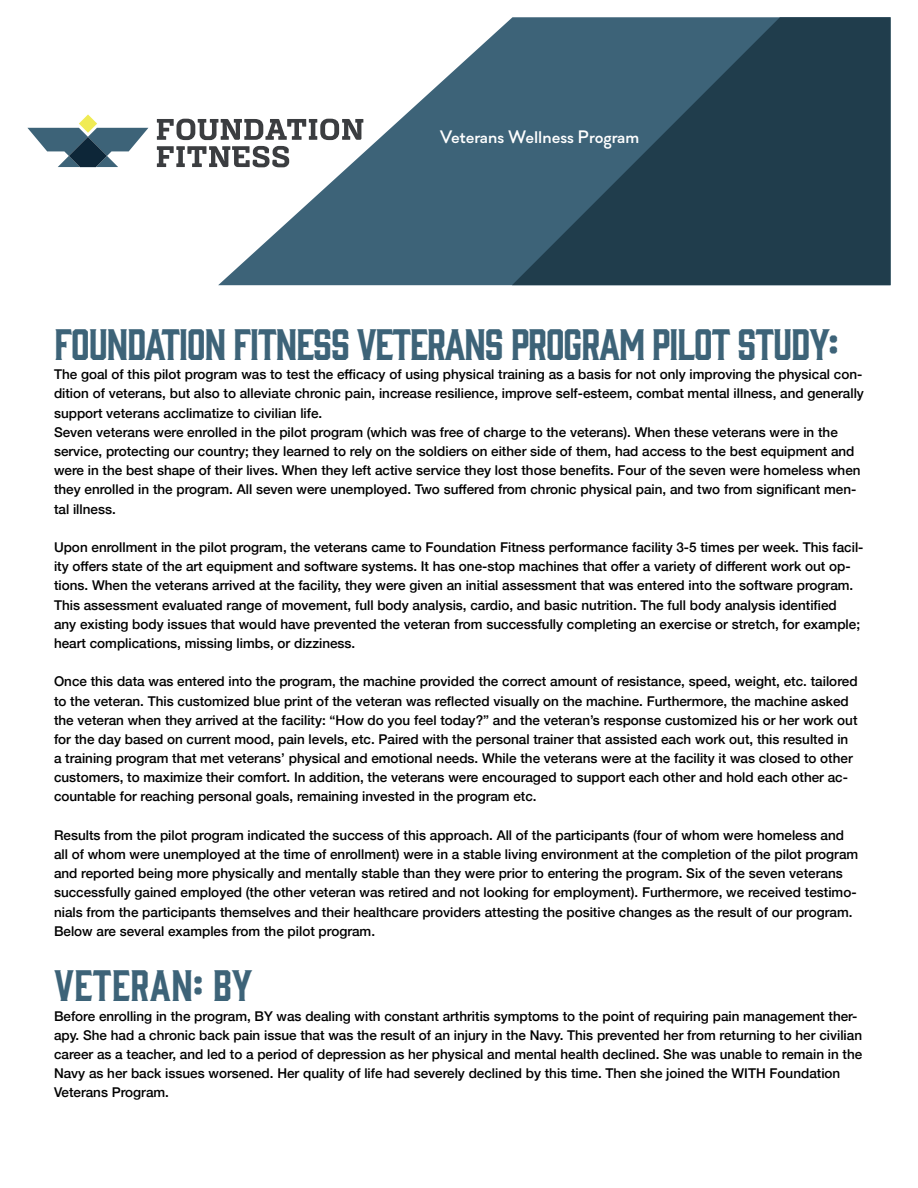
<style>
.page{position:relative;width:918px;height:1188px;background:#fff}
.page>*{position:absolute;margin:0;border:0;box-sizing:border-box;transform-origin:0 0}
.t1{font:40.5px "Gin";letter-spacing:-.04em;color:#3d6378}
.t2{font:40.5px "Gin";color:#3d6378}
.t3{font:500 18px "Soin Sans Pro";color:#fff}
.t4{font:500 13.5px/19.2px "Helvetica Neue";color:#000}
</style>
<div class="page">
<svg style="left:157px;top:119px;width:61px;height:21px"></svg>
<svg style="left:157px;top:146px;width:61px;height:21px"></svg>
<svg style="left:27px;top:114px;width:121px;height:53px"></svg>
<svg style="left:218px;top:18px;width:294px;height:267px;fill:#3d6378"></svg>
<svg style="left:512px;top:17px;width:379px;height:268px;background:#2a4a5b"></svg>
<h2 class="t3" style="left:440px;top:126px;width:201px">Veterans Wellness Program</h2>
<h1 class="t1" style="left:54px;top:316px;width:786px">FOUNDATION FITNESS VETERANS PROGRAM PILOT STUDY:</h1>
<p class="t4" style="left:54px;top:364px;width:811px">The goal of this pilot program was to test the efficacy of using physical training as a basis for not only improving the physical con&shy;dition of veterans, but also to alleviate chronic pain, increase resilience, improve self-esteem, combat mental illness, and generally support veterans acclimatize to civilian life.<br>Seven veterans were enrolled in the pilot program (which was free of charge to the veterans). When these veterans were in the service, protecting our country; they learned to rely on the soldiers on either side of them, had access to the best equipment and were in the best shape of their lives. When they left active service they lost those benefits. Four of the seven were homeless when they enrolled in the program. All seven were unemployed. Two suffered from chronic physical pain, and two from significant men&shy;tal illness.</p>
<p class="t4" style="left:54px;top:536px;width:811px">Upon enrollment in the pilot program, the veterans came to Foundation Fitness performance facility 3-5 times per week. This facil&shy;ity offers state of the art equipment and software systems. It has one-stop machines that offer a variety of different work out op&shy;tions. When the veterans arrived at the facility, they were given an initial assessment that was entered into the software program.<br>This assessment evaluated range of movement, full body analysis, cardio, and basic nutrition. The full body analysis identified<br>any existing body issues that would have prevented the veteran from successfully completing an exercise or stretch, for example; heart complications, missing limbs, or dizziness.</p>
<p class="t4" style="left:54px;top:671px;width:805px">Once this data was entered into the program, the machine provided the correct amount of resistance, speed, weight, etc. tailored to the veteran. This customized blue print of the veteran was reflected visually on the machine. Furthermore, the machine asked the veteran when they arrived at the facility: “How do you feel today?” and the veteran’s response customized his or her work out for the day based on current mood, pain levels, etc. Paired with the personal trainer that assisted each work out, this resulted in a training program that met veterans’ physical and emotional needs. While the veterans were at the facility it was closed to other customers, to maximize their comfort. In addition, the veterans were encouraged to support each other and hold each other ac&shy;countable for reaching personal goals, remaining invested in the program etc.</p>
<p class="t4" style="left:54px;top:824px;width:806px">Results from the pilot program indicated the success of this approach. All of the participants (four of whom were homeless and all of whom were unemployed at the time of enrollment) were in a stable living environment at the completion of the pilot program and reported being more physically and mentally stable than they were prior to entering the program. Six of the seven veterans successfully gained employed (the other veteran was retired and not looking for employment). Furthermore, we received testimo&shy;nials from the participants themselves and their healthcare providers attesting the positive changes as the result of our program.<br>Below are several examples from the pilot program.</p>
<h1 class="t2" style="left:54px;top:958px;width:200px">VETERAN: BY</h1>
<p class="t4" style="left:54px;top:1005px;width:810px">Before enrolling in the program, BY was dealing with constant arthritis symptoms to the point of requiring pain management ther&shy;apy. She had a chronic back pain issue that was the result of an injury in the Navy. This prevented her from returning to her civilian career as a teacher, and led to a period of depression as her physical and mental health declined. She was unable to remain in the Navy as her back issues worsened. Her quality of life had severely declined by this time. Then she joined the WITH Foundation Veterans Program.</p>
</div>
